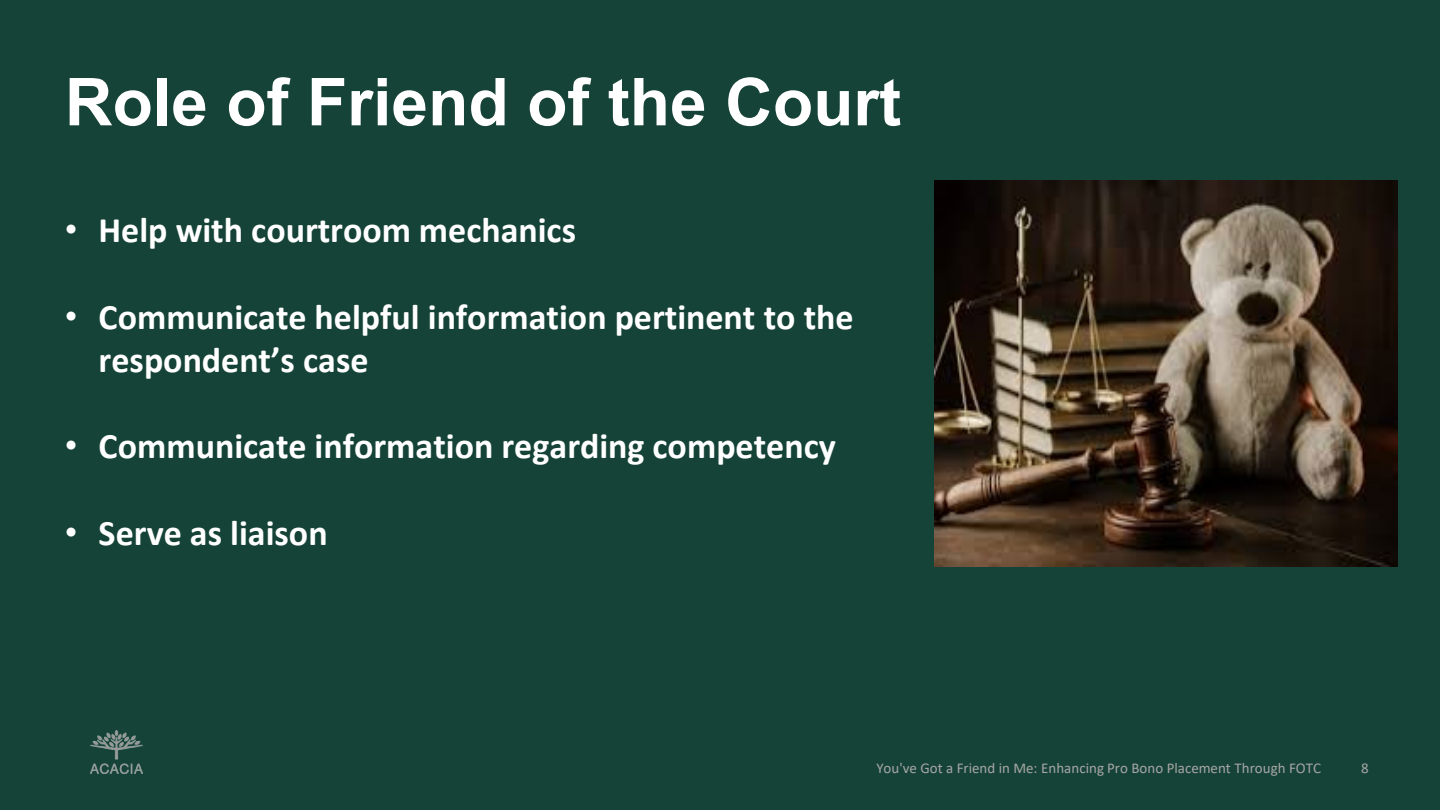
<style>
.page{position:relative;width:1440px;height:810px;background:#164337}
.page>*{position:absolute;margin:0;border:0;box-sizing:border-box;transform-origin:0 0}
.t1{font:700 66px "Arial";color:#fff}
.t2{font:700 36px/43.2px "Calibri";color:#fff}
.t3{font:15px "Calibri";color:#a6a6a6}
.s1{font-family:"Arial";font-weight:400}
</style>
<div class="page">
<img style="left:91px;top:731px;width:52px;height:43px">
<img style="left:934px;top:180px;width:463px;height:387px">
<h1 class="t1" style="left:65px;top:56px;width:838px">Role of Friend of the Court</h1>
<p class="t2" style="left:65px;top:208px;width:513px"><span class="s1">•</span> Help with courtroom mechanics</p>
<p class="t2" style="left:99px;top:295px;width:756px;text-indent:-34px"><span class="s1">•</span> Communicate helpful information pertinent to the respondent’s case</p>
<p class="t2" style="left:65px;top:424px;width:773px"><span class="s1">•</span> Communicate information regarding competency</p>
<p class="t2" style="left:65px;top:511px;width:264px"><span class="s1">•</span> Serve as liaison</p>
<p class="t3" style="left:876px;top:758px;width:446px">You've Got a Friend in Me: Enhancing Pro Bono Placement Through FOTC</p>
<p class="t3" style="left:1361px;top:758px;width:9px">8</p>
</div>
